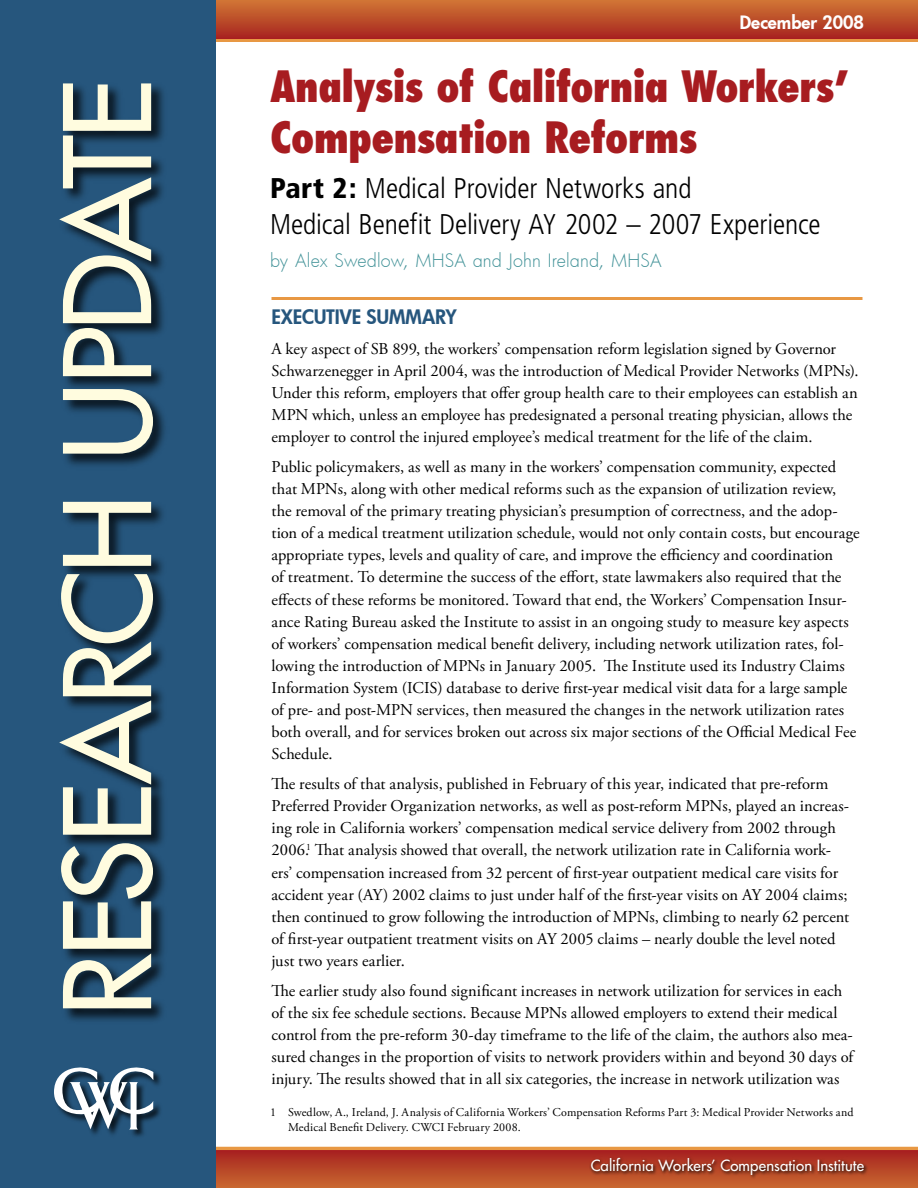
<style>
.page{position:relative;width:918px;height:1188px;background:#fff}
.page>*{position:absolute;margin:0;border:0;box-sizing:border-box;transform-origin:0 0}
.t1{font:117px "Futura";letter-spacing:-.035em;color:#fffcdf}
.t2{font:800 condensed 42px/51px "Futura";letter-spacing:-.025em;color:#a71c20}
.t3{font:300 condensed 28.5px/36px "Frutiger";letter-spacing:-.005em;color:#000}
.t4{font:800 19.5px "Futura";letter-spacing:-.01em;color:#26567d}
.t5{font:300 18px "Futura";letter-spacing:.005em;color:#409197}
.t6{font:800 18px "Futura";color:#fff}
.t7{font:16.5px/22.2px "Adobe Garamond Pro";color:#000}
.t8{font:15px "Futura";letter-spacing:.005em;color:#fff}
.t9{font:12px/15px "Adobe Garamond Pro";letter-spacing:.015em;color:#000}
.s1{font-weight:900}
</style>
<div class="page">
<hr style="left:272px;top:297px;width:590px;height:3px;background:#e89843">
<div style="left:0;top:1150px;width:918px;height:38px;background:linear-gradient(to bottom,#a6201f,#c86730)"></div>
<hr style="left:0;top:1147px;width:918px;height:3px;background:#e89843">
<hr style="left:0;top:39px;width:918px;height:3px;background:#e89843">
<svg style="left:589px;top:1156px;width:280px;height:23px;background:#9e3921"></svg>
<div style="left:0;top:0;width:918px;height:39px;background:linear-gradient(to bottom,#d17735,#a7231f)"></div>
<div style="left:0;top:0;width:216px;height:1188px;background:#26567d"></div>
<div style="left:58px;top:80px;width:112px;height:945px;background:#000;opacity:.75"></div>
<div style="left:52px;top:1066px;width:112px;height:74px;background:#000;opacity:.75"></div>
<svg style="left:54px;top:1066px;width:99px;height:64px"></svg>
<h1 class="t1" style="left:32px;top:1017px;width:940px;rotate:-90deg">RESEARCH UPDATE</h1>
<p class="t6" style="left:740px;top:10px;width:126px">DECEMBER 2008</p>
<h2 class="t2" style="left:270px;top:61px;width:581px">Analysis of California Workers’<br>Compensation Reforms</h2>
<h3 class="t3" style="left:270px;top:171px;width:552px"><span class="s1">Part 2:</span> Medical Provider Networks and<br>Medical Benefit Delivery AY 2002 – 2007 Experience</h3>
<p class="t5" style="left:270px;top:249px;width:393px">by Alex Swedlow, MHSA and John Ireland, MHSA</p>
<p class="t4" style="left:272px;top:304px;width:187px">EXECUTIVE SUMMARY</p>
<p class="t7" style="left:272px;top:338px;width:589px">A key aspect of SB 899, the workers’ compensation reform legislation signed by Governor Schwarzenegger in April 2004, was the introduction of Medical Provider Networks (MPNs).<br>Under this reform, employers that offer group health care to their employees can establish an MPN which, unless an employee has predesignated a personal treating physician, allows the employer to control the injured employee’s medical treatment for the life of the claim.</p>
<p class="t7" style="left:272px;top:456px;width:590px">Public policymakers, as well as many in the workers’ compensation community, expected that MPNs, along with other medical reforms such as the expansion of utilization review, the removal of the primary treating physician’s presumption of correctness, and the adop&shy;tion of a medical treatment utilization schedule, would not only contain costs, but encourage appropriate types, levels and quality of care, and improve the efficiency and coordination<br>of treatment. To determine the success of the effort, state lawmakers also required that the effects of these reforms be monitored. Toward that end, the Workers’ Compensation Insur&shy;ance Rating Bureau asked the Institute to assist in an ongoing study to measure key aspects of workers’ compensation medical benefit delivery, including network utilization rates, fol&shy;lowing the introduction of MPNs in January 2005. The Institute used its Industry Claims Information System (ICIS) database to derive first-year medical visit data for a large sample of pre- and post-MPN services, then measured the changes in the network utilization rates both overall, and for services broken out across six major sections of the Official Medical Fee Schedule.</p>
<p class="t7" style="left:272px;top:773px;width:579px">The results of that analysis, published in February of this year, indicated that pre-reform Preferred Provider Organization networks, as well as post-reform MPNs, played an increas&shy;ing role in California workers’ compensation medical service delivery from 2002 through 2006.<sup>1</sup> That analysis showed that overall, the network utilization rate in California work&shy;ers’ compensation increased from 32 percent of first-year outpatient medical care visits for accident year (AY) 2002 claims to just under half of the first-year visits on AY 2004 claims; then continued to grow following the introduction of MPNs, climbing to nearly 62 percent of first-year outpatient treatment visits on AY 2005 claims – nearly double the level noted just two years earlier.</p>
<p class="t7" style="left:272px;top:980px;width:583px">The earlier study also found significant increases in network utilization for services in each of the six fee schedule sections. Because MPNs allowed employers to extend their medical control from the pre-reform 30-day timeframe to the life of the claim, the authors also mea&shy;sured changes in the proportion of visits to network providers within and beyond 30 days of injury. The results showed that in all six categories, the increase in network utilization was</p>
<p class="t9" style="left:288px;top:1105px;width:567px;text-indent:-18px">1 Swedlow, A., Ireland, J. Analysis of California Workers’ Compensation Reforms Part 3: Medical Provider Networks and<br>Medical Benefit Delivery. CWCI February 2008.</p>
<p class="t8" style="left:591px;top:1155px;width:275px">California Workers’ Compensation Institute</p>
</div>
